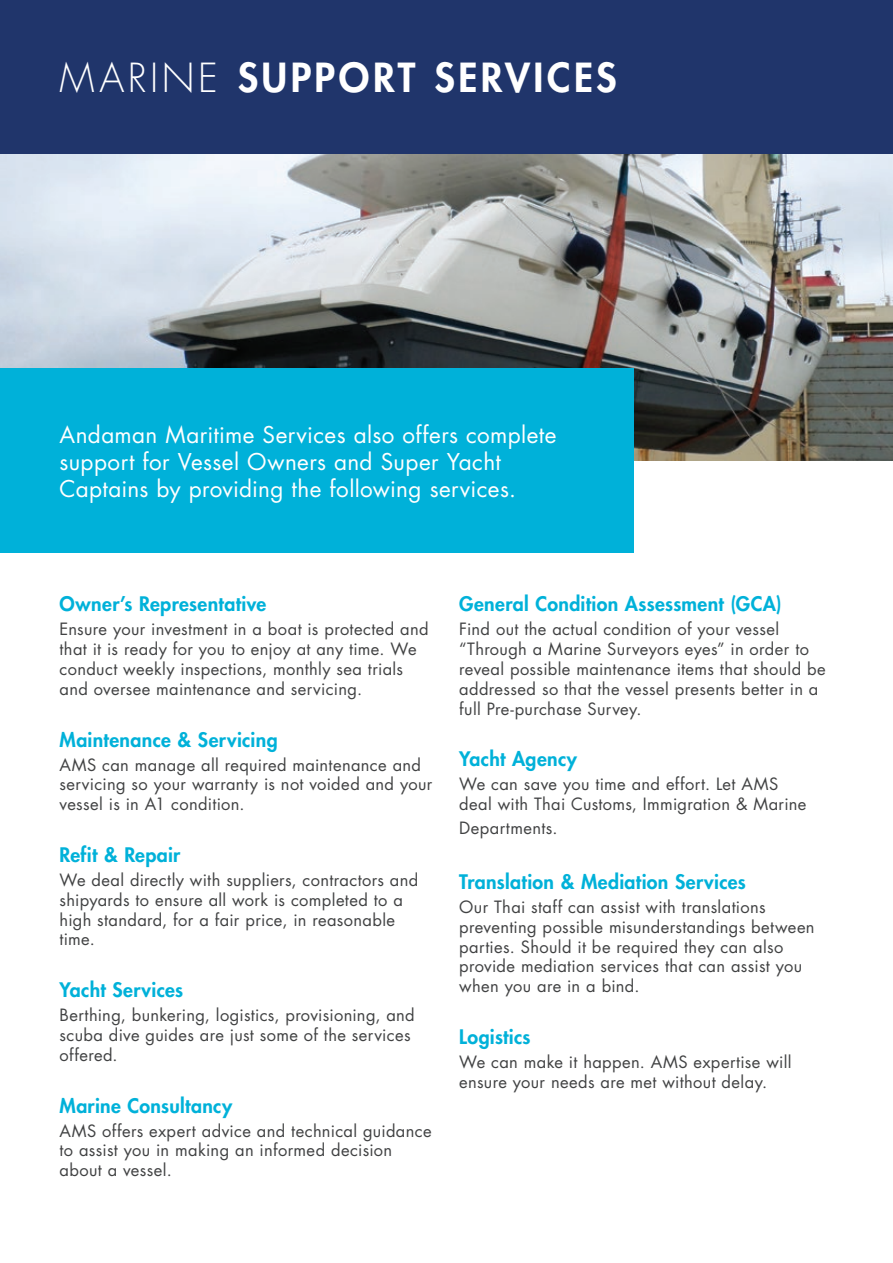
<style>
.page{position:relative;width:893px;height:1263px;background:#fff}
.page>*{position:absolute;margin:0;border:0;box-sizing:border-box;transform-origin:0 0}
.t1{font:800 39px "Futura Std";letter-spacing:.09em;color:#fff}
.t2{font:22.5px/27px "Futura Std";letter-spacing:.015em;color:#fff}
.t3{font:800 19.5px "Futura Std";letter-spacing:.02em;color:#00b1d9}
.t4{font:16.5px/19.8px "Futura Std";letter-spacing:.02em;color:#414243}
.s1{font-weight:300}
</style>
<div class="page">
<img style="left:0;top:154px;width:893px;height:307px">
<div style="left:0;top:0;width:893px;height:154px;background:#20356b"></div>
<div style="left:0;top:368px;width:634px;height:185px;background:#00b1d9"></div>
<h1 class="t1" style="left:60px;top:53px;width:559px"><span class="s1">MARINE</span> SUPPORT SERVICES</h1>
<h2 class="t2" style="left:60px;top:421px;width:498px">Andaman Maritime Services also offers complete support for Vessel Owners and Super Yacht<br>Captains by providing the following services.</h2>
<p class="t3" style="left:60px;top:592px;width:208px">Owner’s Representative</p>
<p class="t4" style="left:60px;top:620px;width:371px">Ensure your investment in a boat is protected and that it is ready for you to enjoy at any time. We conduct weekly inspections, monthly sea trials and oversee maintenance and servicing.</p>
<p class="t3" style="left:60px;top:727px;width:220px">Maintenance &amp; Servicing</p>
<p class="t4" style="left:60px;top:755px;width:374px">AMS can manage all required maintenance and servicing so your warranty is not voided and your vessel is in A1 condition.</p>
<p class="t3" style="left:60px;top:842px;width:122px">Refit &amp; Repair</p>
<p class="t4" style="left:60px;top:870px;width:360px">We deal directly with suppliers, contractors and shipyards to ensure all work is completed to a high standard, for a fair price, in reasonable time.</p>
<p class="t3" style="left:60px;top:977px;width:125px">Yacht Services</p>
<p class="t4" style="left:60px;top:1005px;width:357px">Berthing, bunkering, logistics, provisioning, and scuba dive guides are just some of the services offered.</p>
<p class="t3" style="left:60px;top:1093px;width:174px">Marine Consultancy</p>
<p class="t4" style="left:60px;top:1121px;width:374px">AMS offers expert advice and technical guidance to assist you in making an informed decision about a vessel.</p>
<p class="t3" style="left:459px;top:592px;width:324px">General Condition Assessment (GCA)</p>
<p class="t4" style="left:459px;top:620px;width:368px">Find out the actual condition of your vessel “Through a Marine Surveyors eyes” in order to reveal possible maintenance items that should be addressed so that the vessel presents better in a full Pre-purchase Survey.</p>
<p class="t3" style="left:459px;top:747px;width:119px">Yacht Agency</p>
<p class="t4" style="left:459px;top:775px;width:349px">We can save you time and effort. Let AMS deal with Thai Customs, Immigration &amp; Marine</p>
<p class="t4" style="left:459px;top:818px;width:100px">Departments.</p>
<p class="t3" style="left:459px;top:869px;width:288px">Translation &amp; Mediation Services</p>
<p class="t4" style="left:459px;top:897px;width:357px">Our Thai staff can assist with translations preventing possible misunderstandings between parties. Should it be required they can also provide mediation services that can assist you when you are in a bind.</p>
<p class="t3" style="left:459px;top:1024px;width:73px">Logistics</p>
<p class="t4" style="left:459px;top:1052px;width:334px">We can make it happen. AMS expertise will ensure your needs are met without delay.</p>
</div>
